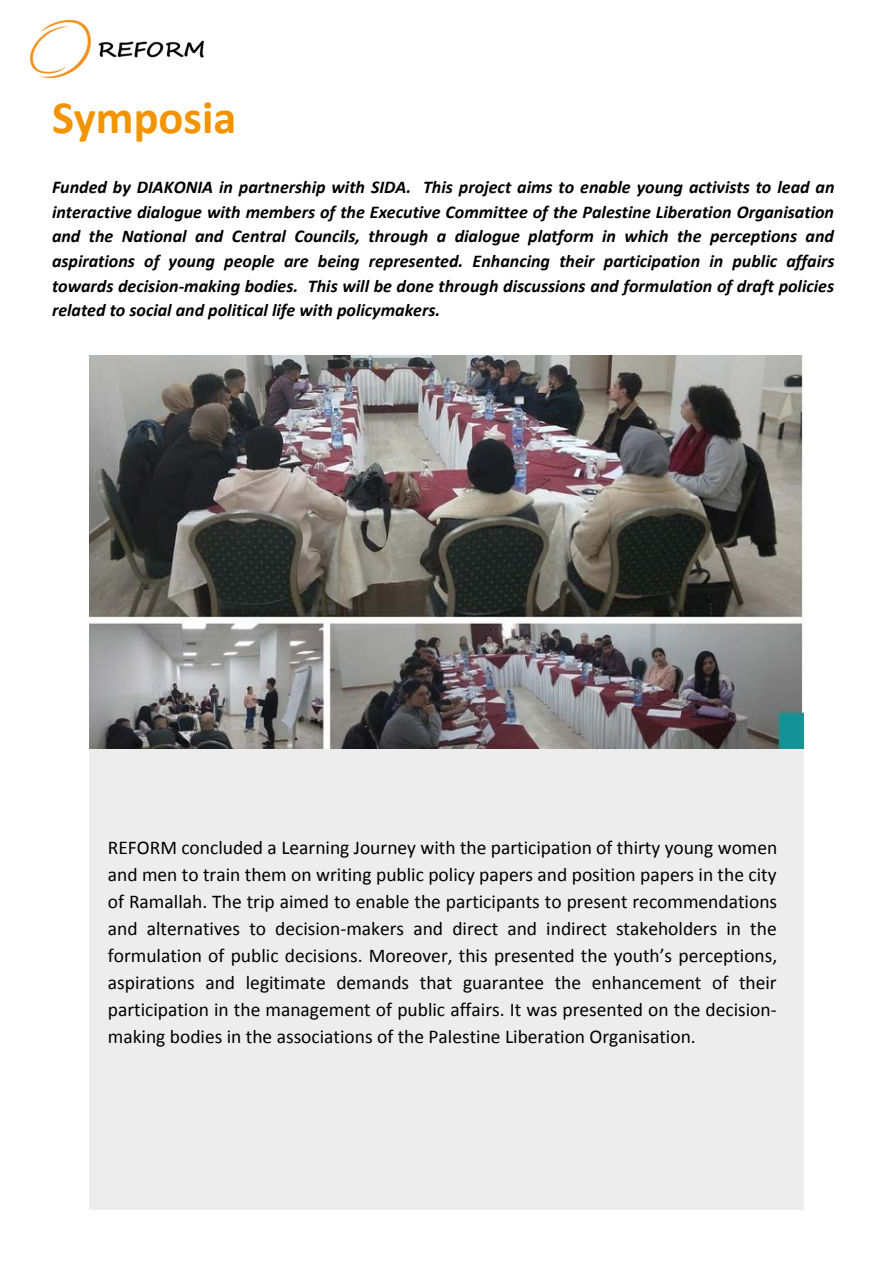
<style>
.page{position:relative;width:893px;height:1264px;background:#fff}
.page>*{position:absolute;margin:0;border:0;box-sizing:border-box;transform-origin:0 0}
.t1{font:700 46.5px "Calibri";color:#f29400}
.t2{font:19.5px/27px "Calibri";color:#000;text-align:justify}
.t3{font:italic 700 18px/24.8px "Calibri";color:#000;text-align:justify}
</style>
<div class="page">
<img style="left:30px;top:20px;width:173px;height:58px">
<img style="left:89px;top:355px;width:714px;height:394px">
<div style="left:89px;top:749px;width:714px;height:460px;background:#ededed"></div>
<h1 class="t1" style="left:52px;top:98px;width:186px">Symposia</h1>
<p class="t3" style="left:52px;top:176px;width:784px">Funded by DIAKONIA in partnership with SIDA. This project aims to enable young activists to lead an interactive dialogue with members of the Executive Committee of the Palestine Liberation Organisation and the National and Central Councils, through a dialogue platform in which the perceptions and aspirations of young people are being represented. Enhancing their participation in public affairs towards decision-making bodies. This will be done through discussions and formulation of draft policies related to social and political life with policymakers.</p>
<p class="t2" style="left:108px;top:835px;width:671px">REFORM concluded a Learning Journey with the participation of thirty young women and men to train them on writing public policy papers and position papers in the city of Ramallah. The trip aimed to enable the participants to present recommendations and alternatives to decision-makers and direct and indirect stakeholders in the formulation of public decisions. Moreover, this presented the youth’s perceptions, aspirations and legitimate demands that guarantee the enhancement of their participation in the management of public affairs. It was presented on the decision&shy;making bodies in the associations of the Palestine Liberation Organisation.</p>
</div>
